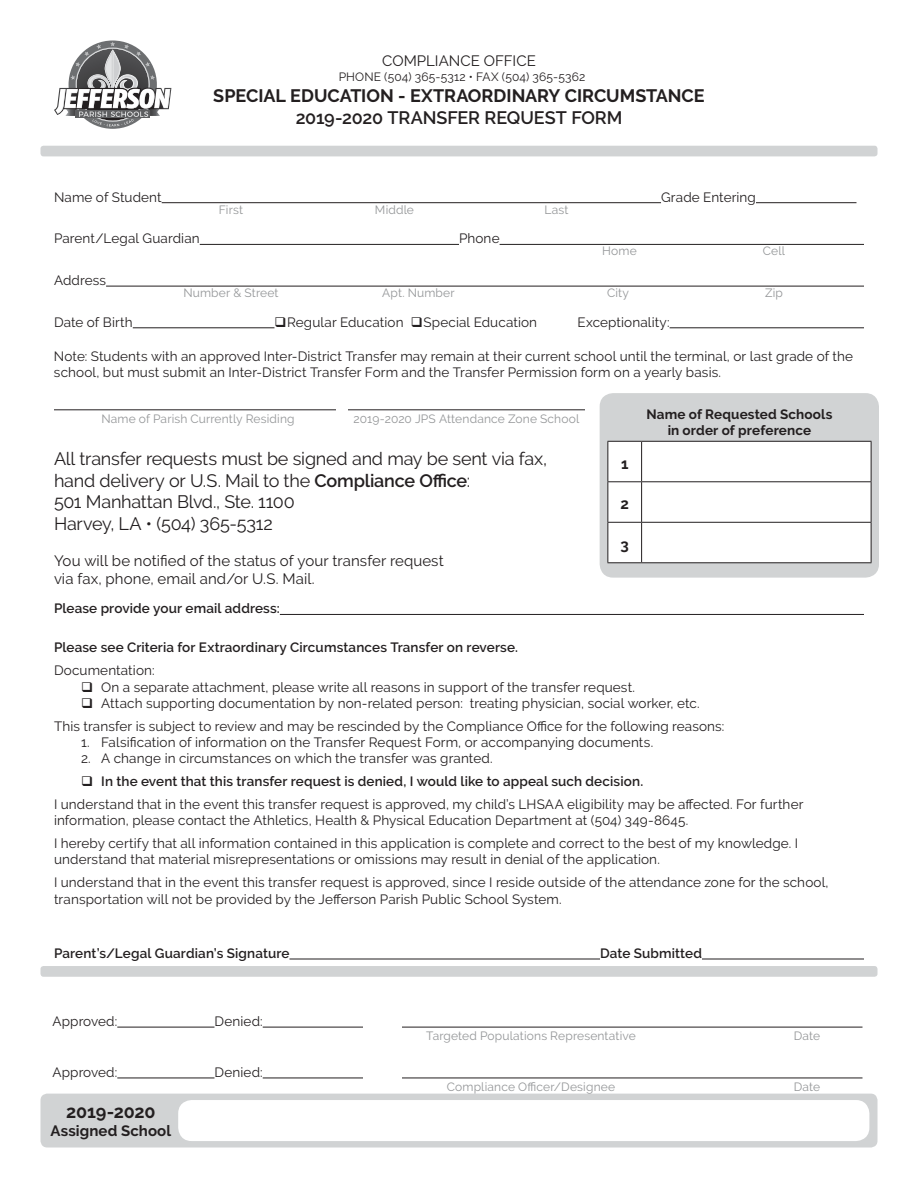
<style>
.page{position:relative;width:918px;height:1188px;background:#fff}
.page>*{position:absolute;margin:0;border:0;box-sizing:border-box;transform-origin:0 0}
.t1{font:18px/21.6px "Raleway";letter-spacing:-.015em;color:#231f20}
.t2{font:700 18px "Raleway";letter-spacing:-.005em;color:#231f20}
.t3{font:600 18px "Raleway";letter-spacing:-.01em;color:#231f20}
.t4{font:15px/18px "Raleway";letter-spacing:.005em;color:#231f20}
.t5{font:700 15px "Raleway";letter-spacing:.005em;color:#231f20}
.t6{font:13.5px/16.2px "Raleway";letter-spacing:.01em;color:#231f20}
.t7{font:600 13.5px "Raleway";letter-spacing:.01em;color:#231f20}
.t8{font:700 13.5px/16.2px "Raleway";letter-spacing:.01em;color:#231f20;text-align:center}
.t9{font:12px "Raleway";letter-spacing:.015em;color:#949698}
.t10{font:12px "Raleway";letter-spacing:.015em;color:#231f20}
.s1{font-weight:600}
</style>
<div class="page">
<svg style="left:54px;top:42px;width:117px;height:84px"></svg>
<hr style="left:162px;top:202px;width:499px;height:1px;background:#231f20">
<hr style="left:756px;top:202px;width:100px;height:1px;background:#231f20">
<hr style="left:200px;top:244px;width:259px;height:1px;background:#231f20">
<hr style="left:500px;top:244px;width:364px;height:1px;background:#231f20">
<hr style="left:106px;top:286px;width:758px;height:1px;background:#231f20">
<hr style="left:133px;top:327px;width:141px;height:1px;background:#231f20">
<hr style="left:670px;top:327px;width:194px;height:1px;background:#231f20">
<hr style="left:54px;top:409px;width:282px;height:1px;background:#231f20">
<hr style="left:348px;top:409px;width:237px;height:1px;background:#231f20">
<hr style="left:280px;top:614px;width:584px;height:1px;background:#231f20">
<hr style="left:289px;top:959px;width:311px;height:1px;background:#231f20">
<hr style="left:702px;top:959px;width:162px;height:1px;background:#231f20">
<div style="left:40px;top:146px;width:838px;height:10px;background:#d1d3d4;border-radius:3px"></div>
<div style="left:600px;top:393px;width:279px;height:185px;background:#d1d3d4;border-radius:14px"></div>
<div style="left:608px;top:442px;width:263px;height:120px;background:#fff"></div>
<hr style="left:607px;top:441px;width:35px;height:1px;background:#231f20">
<hr style="left:607px;top:442px;width:1px;height:39px;background:#231f20">
<hr style="left:642px;top:441px;width:229px;height:1px;background:#231f20">
<hr style="left:641px;top:442px;width:1px;height:39px;background:#231f20">
<hr style="left:871px;top:442px;width:1px;height:39px;background:#231f20">
<hr style="left:607px;top:481px;width:35px;height:1px;background:#231f20">
<hr style="left:607px;top:482px;width:1px;height:40px;background:#231f20">
<hr style="left:642px;top:481px;width:229px;height:1px;background:#231f20">
<hr style="left:641px;top:482px;width:1px;height:40px;background:#231f20">
<hr style="left:871px;top:482px;width:1px;height:40px;background:#231f20">
<hr style="left:607px;top:522px;width:35px;height:1px;background:#231f20">
<hr style="left:607px;top:523px;width:1px;height:39px;background:#231f20">
<hr style="left:642px;top:522px;width:229px;height:1px;background:#231f20">
<hr style="left:641px;top:523px;width:1px;height:39px;background:#231f20">
<hr style="left:871px;top:523px;width:1px;height:39px;background:#231f20">
<hr style="left:607px;top:562px;width:35px;height:1px;background:#231f20">
<hr style="left:642px;top:562px;width:229px;height:1px;background:#231f20">
<div style="left:40px;top:1094px;width:838px;height:54px;background:#d1d3d4;border-radius:7px"></div>
<div style="left:178px;top:1100px;width:691px;height:41px;background:#fff;border-radius:14px"></div>
<div style="left:40px;top:966px;width:838px;height:11px;background:#d1d3d4;border-radius:3px"></div>
<hr style="left:117px;top:1027px;width:97px;height:1px;background:#231f20">
<hr style="left:263px;top:1027px;width:100px;height:1px;background:#231f20">
<hr style="left:402px;top:1027px;width:460px;height:1px;background:#231f20">
<hr style="left:117px;top:1078px;width:97px;height:1px;background:#231f20">
<hr style="left:263px;top:1078px;width:100px;height:1px;background:#231f20">
<hr style="left:402px;top:1078px;width:460px;height:1px;background:#231f20">
<p class="t4" style="left:382px;top:52px;width:155px">COMPLIANCE OFFICE</p>
<p class="t10" style="left:339px;top:70px;width:248px">PHONE (504) 365-5312 • FAX (504) 365-5362</p>
<h1 class="t2" style="left:213px;top:86px;width:493px">SPECIAL EDUCATION - EXTRAORDINARY CIRCUMSTANCE</h1>
<h1 class="t3" style="left:296px;top:107px;width:328px">2019-2020 TRANSFER REQUEST FORM</h1>
<p class="t6" style="left:54px;top:189px;width:109px">Name of Student</p>
<p class="t6" style="left:661px;top:189px;width:96px">Grade Entering</p>
<p class="t9" style="left:219px;top:202px;width:26px">First</p>
<p class="t9" style="left:375px;top:202px;width:41px">Middle</p>
<p class="t9" style="left:544px;top:202px;width:26px">Last</p>
<p class="t6" style="left:54px;top:230px;width:147px">Parent/Legal Guardian</p>
<p class="t6" style="left:459px;top:230px;width:42px">Phone</p>
<p class="t9" style="left:602px;top:244px;width:36px">Home</p>
<p class="t9" style="left:763px;top:244px;width:24px">Cell</p>
<p class="t6" style="left:54px;top:272px;width:54px">Address</p>
<p class="t9" style="left:183px;top:286px;width:97px">Number &amp; Street</p>
<p class="t9" style="left:382px;top:286px;width:74px">Apt. Number</p>
<p class="t9" style="left:607px;top:286px;width:23px">City</p>
<p class="t9" style="left:765px;top:286px;width:19px">Zip</p>
<p class="t6" style="left:54px;top:314px;width:80px">Date of Birth</p>
<p class="t6" style="left:274px;top:314px;width:264px">❑Regular Education ❑Special Education</p>
<p class="t6" style="left:577px;top:314px;width:94px">Exceptionality:</p>
<p class="t6" style="left:54px;top:348px;width:801px">Note: Students with an approved Inter-District Transfer may remain at their current school until the terminal, or last grade of the school, but must submit an Inter-District Transfer Form and the Transfer Permission form on a yearly basis.</p>
<p class="t9" style="left:101px;top:412px;width:195px">Name of Parish Currently Residing</p>
<p class="t9" style="left:354px;top:412px;width:227px">2019-2020 JPS Attendance Zone School</p>
<h1 class="t1" style="left:54px;top:448px;width:495px">All transfer requests must be signed and may be sent via fax, hand delivery or U.S. Mail to the <span class="s1">Compliance Office</span>:<br>501 Manhattan Blvd., Ste. 1100<br>Harvey, LA • (504) 365-5312</h1>
<p class="t4" style="left:54px;top:551px;width:391px">You will be notified of the status of your transfer request via fax, phone, email and/or U.S. Mail.</p>
<p class="t7" style="left:54px;top:601px;width:227px">Please provide your email address:</p>
<p class="t7" style="left:54px;top:640px;width:465px">Please see Criteria for Extraordinary Circumstances Transfer on reverse.</p>
<p class="t6" style="left:101px;top:662px;width:600px;text-indent:-47px">Documentation:<br>On a separate attachment, please write all reasons in support of the transfer request.<br>Attach supporting documentation by non-related person: treating physician, social worker, etc.</p>
<p class="t6" style="left:54px;top:718px;width:672px">This transfer is subject to review and may be rescinded by the Compliance Office for the following reasons:</p>
<p class="t6" style="left:81px;top:734px;width:574px">1. Falsification of information on the Transfer Request Form, or accompanying documents.</p>
<p class="t6" style="left:81px;top:750px;width:413px">2. A change in circumstances on which the transfer was granted.</p>
<p class="t7" style="left:101px;top:774px;width:544px">In the event that this transfer request is denied, I would like to appeal such decision.</p>
<p class="t6" style="left:54px;top:796px;width:751px">I understand that in the event this transfer request is approved, my child’s LHSAA eligibility may be affected. For further information, please contact the Athletics, Health &amp; Physical Education Department at (504) 349-8645.</p>
<p class="t6" style="left:54px;top:835px;width:746px">I hereby certify that all information contained in this application is complete and correct to the best of my knowledge. I understand that material misrepresentations or omissions may result in denial of the application.</p>
<p class="t6" style="left:54px;top:874px;width:776px">I understand that in the event this transfer request is approved, since I reside outside of the attendance zone for the school, transportation will not be provided by the Jefferson Parish Public School System.</p>
<p class="t8" style="left:646px;top:406px;width:188px">Name of Requested Schools in order of preference</p>
<p class="t5" style="left:621px;top:455px;width:9px">1</p>
<p class="t5" style="left:621px;top:495px;width:10px">2</p>
<p class="t5" style="left:621px;top:536px;width:10px">3</p>
<p class="t7" style="left:54px;top:945px;width:237px">Parent’s/Legal Guardian’s Signature</p>
<p class="t7" style="left:600px;top:945px;width:103px">Date Submitted</p>
<p class="t6" style="left:52px;top:1013px;width:66px">Approved:</p>
<p class="t6" style="left:214px;top:1013px;width:50px">Denied:</p>
<p class="t6" style="left:52px;top:1064px;width:66px">Approved:</p>
<p class="t6" style="left:214px;top:1064px;width:50px">Denied:</p>
<h1 class="t2" style="left:66px;top:1102px;width:91px">2019-2020</h1>
<p class="t5" style="left:51px;top:1123px;width:122px">Assigned School</p>
<p class="t9" style="left:426px;top:1029px;width:211px">Targeted Populations Representative</p>
<p class="t9" style="left:794px;top:1029px;width:28px">Date</p>
<p class="t9" style="left:447px;top:1080px;width:170px">Compliance Officer/Designee</p>
<p class="t9" style="left:794px;top:1080px;width:28px">Date</p>
</div>
